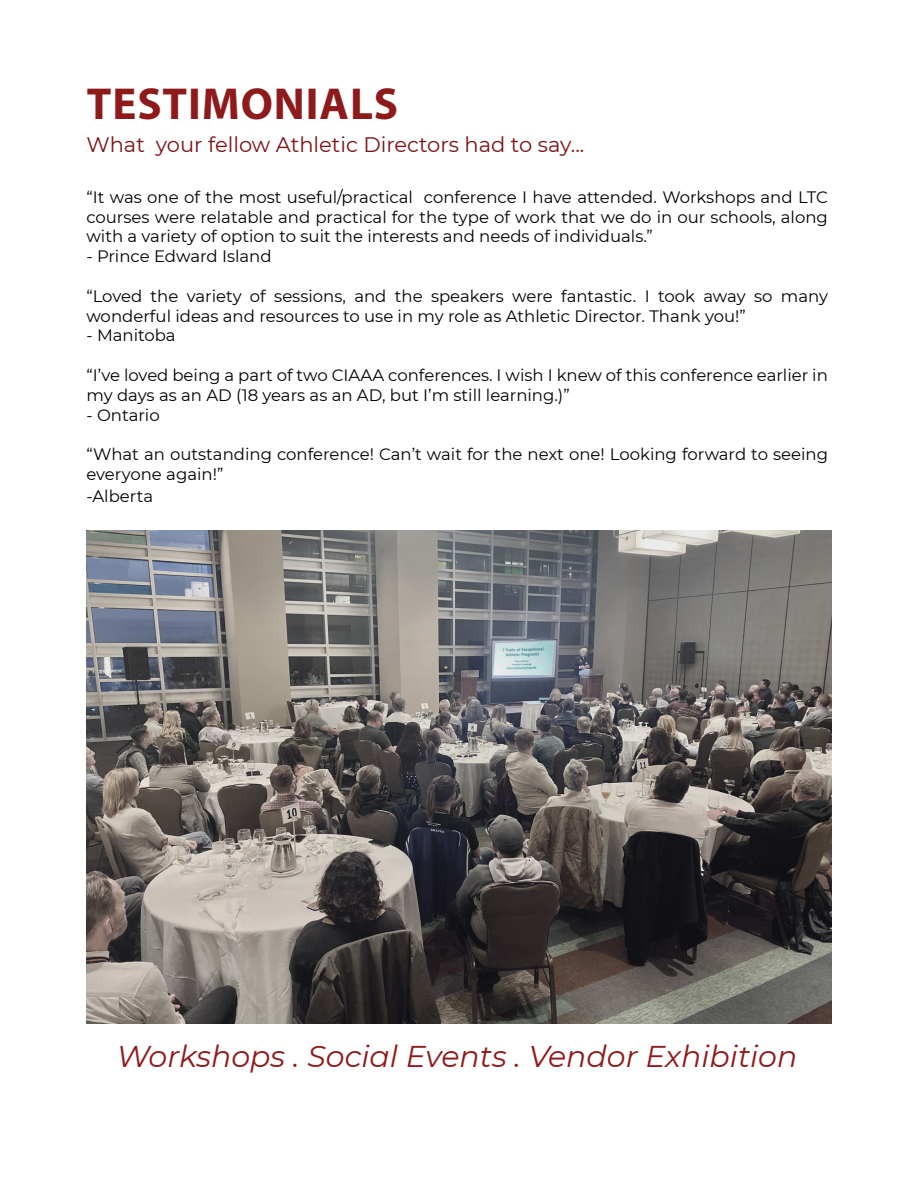
<style>
.page{position:relative;width:918px;height:1188px;background:#fff}
.page>*{position:absolute;margin:0;border:0;box-sizing:border-box;transform-origin:0 0}
.t1{font:700 45px "Myriad Pro";letter-spacing:.02em;color:#8f1a1c}
.t2{font:italic 30px "Montserrat";color:#8f1a1c}
.t3{font:21px "Montserrat";color:#7d1214}
.t4{font:16.5px/19.8px "Montserrat";color:#000}
</style>
<div class="page">
<img style="left:86px;top:530px;width:746px;height:494px">
<h1 class="t1" style="left:87px;top:74px;width:313px">TESTIMONIALS</h1>
<p class="t3" style="left:86px;top:130px;width:499px">What your fellow Athletic Directors had to say...</p>
<p class="t4" style="left:86px;top:186px;width:743px;text-align:justify">“It was one of the most useful/practical conference I have attended. Workshops and LTC courses were relatable and practical for the type of work that we do in our schools, along with a variety of option to suit the interests and needs of individuals.”</p>
<p class="t4" style="left:86px;top:246px;width:187px">- Prince Edward Island</p>
<p class="t4" style="left:86px;top:285px;width:743px">“Loved the variety of sessions, and the speakers were fantastic. I took away so many wonderful ideas and resources to use in my role as Athletic Director. Thank you!”</p>
<p class="t4" style="left:86px;top:325px;width:91px">- Manitoba</p>
<p class="t4" style="left:86px;top:365px;width:743px">“I’ve loved being a part of two CIAAA conferences. I wish I knew of this conference earlier in my days as an AD (18 years as an AD, but I’m still learning.)”</p>
<p class="t4" style="left:86px;top:404px;width:75px">- Ontario</p>
<p class="t4" style="left:86px;top:444px;width:743px">“What an outstanding conference! Can’t wait for the next one! Looking forward to seeing everyone again!”</p>
<p class="t4" style="left:86px;top:485px;width:68px">-Alberta</p>
<h2 class="t2" style="left:117px;top:1036px;width:682px">Workshops . Social Events . Vendor Exhibition</h2>
</div>
